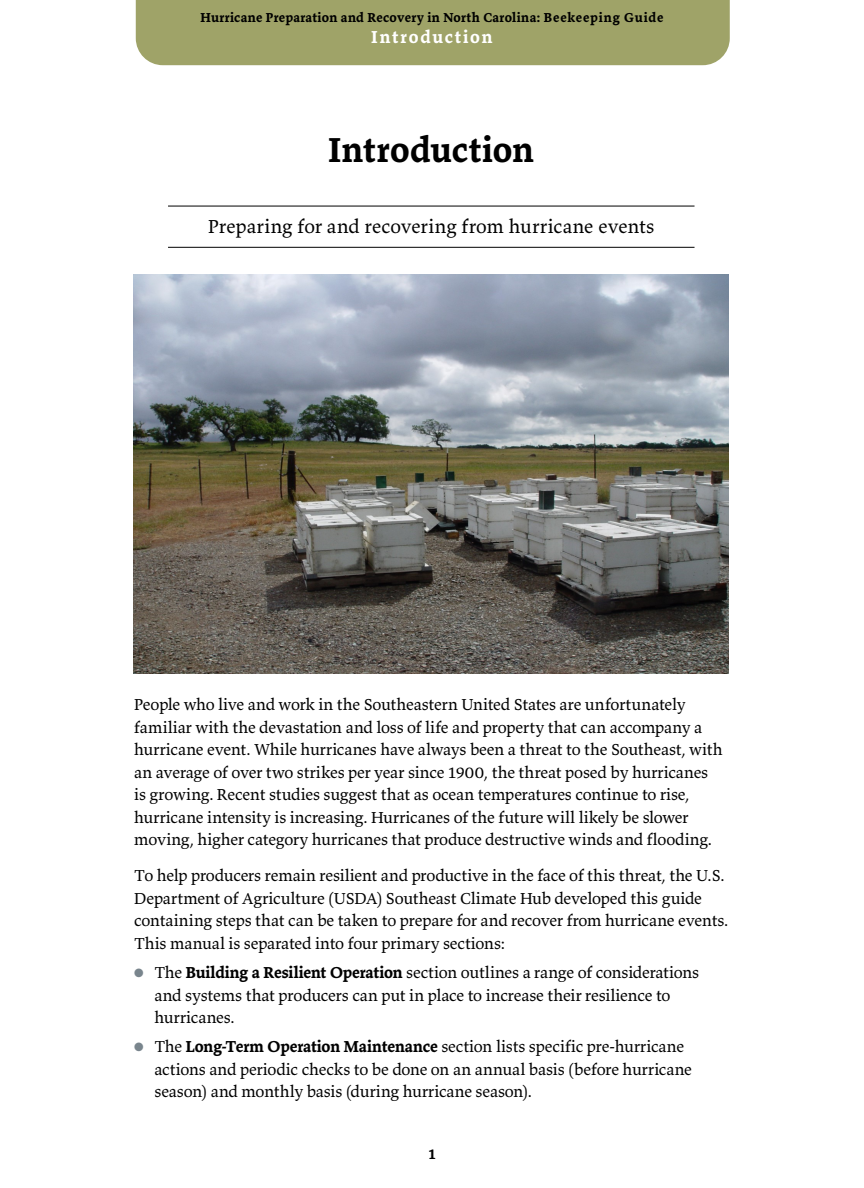
<style>
.page{position:relative;width:864px;height:1188px;background:#fff}
.page>*{position:absolute;margin:0;border:0;box-sizing:border-box;transform-origin:0 0}
.t1{font:700 36px "Valkyrie T3";letter-spacing:.005em;color:#000}
.t2{font:19.5px "Valkyrie T3";letter-spacing:.005em;color:#000}
.t3{font:700 18px "Valkyrie T3";letter-spacing:.1em;color:#fff}
.t4{font:16.5px/22.5px "Valkyrie T3";letter-spacing:-.01em;color:#000}
.t5{font:700 15px "Valkyrie T3";color:#000}
.t6{font:700 13.5px "Valkyrie T3";letter-spacing:.025em;color:#000}
.s1{color:#79858d}
.s2{font-weight:700}
</style>
<div class="page">
<div style="left:136px;top:0;width:594px;height:65px;background:#9fa368"></div>
<hr style="left:168px;top:206px;width:527px;height:1px;background:#000">
<hr style="left:168px;top:247px;width:527px;height:1px;background:#000">
<img style="left:134px;top:274px;width:595px;height:399px">
<p class="t6" style="left:201px;top:9px;width:464px">Hurricane Preparation and Recovery in North Carolina: Beekeeping Guide</p>
<p class="t3" style="left:371px;top:25px;width:123px">Introduction</p>
<h1 class="t1" style="left:328px;top:127px;width:207px">Introduction</h1>
<p class="t2" style="left:208px;top:214px;width:448px">Preparing for and recovering from hurricane events</p>
<p class="t4" style="left:134px;top:693px;width:590px">People who live and work in the Southeastern United States are unfortunately familiar with the devastation and loss of life and property that can accompany a hurricane event. While hurricanes have always been a threat to the Southeast, with an average of over two strikes per year since 1900, the threat posed by hurricanes is growing. Recent studies suggest that as ocean temperatures continue to rise, hurricane intensity is increasing. Hurricanes of the future will likely be slower moving, higher category hurricanes that produce destructive winds and flooding.</p>
<p class="t4" style="left:134px;top:864px;width:596px">To help producers remain resilient and productive in the face of this threat, the U.S.<br>Department of Agriculture (USDA) Southeast Climate Hub developed this guide containing steps that can be taken to prepare for and recover from hurricane events.<br>This manual is separated into four primary sections:</p>
<p class="t4" style="left:155px;top:961px;width:546px;text-indent:-20px"><span class="s1">●</span> The <span class="s2">Building a Resilient Operation</span> section outlines a range of considerations and systems that producers can put in place to increase their resilience to hurricanes.</p>
<p class="t4" style="left:155px;top:1035px;width:539px;text-indent:-20px"><span class="s1">●</span> The <span class="s2">Long-Term Operation Maintenance</span> section lists specific pre-hurricane actions and periodic checks to be done on an annual basis (before hurricane season) and monthly basis (during hurricane season).</p>
<p class="t5" style="left:428px;top:1144px;width:9px">1</p>
</div>
